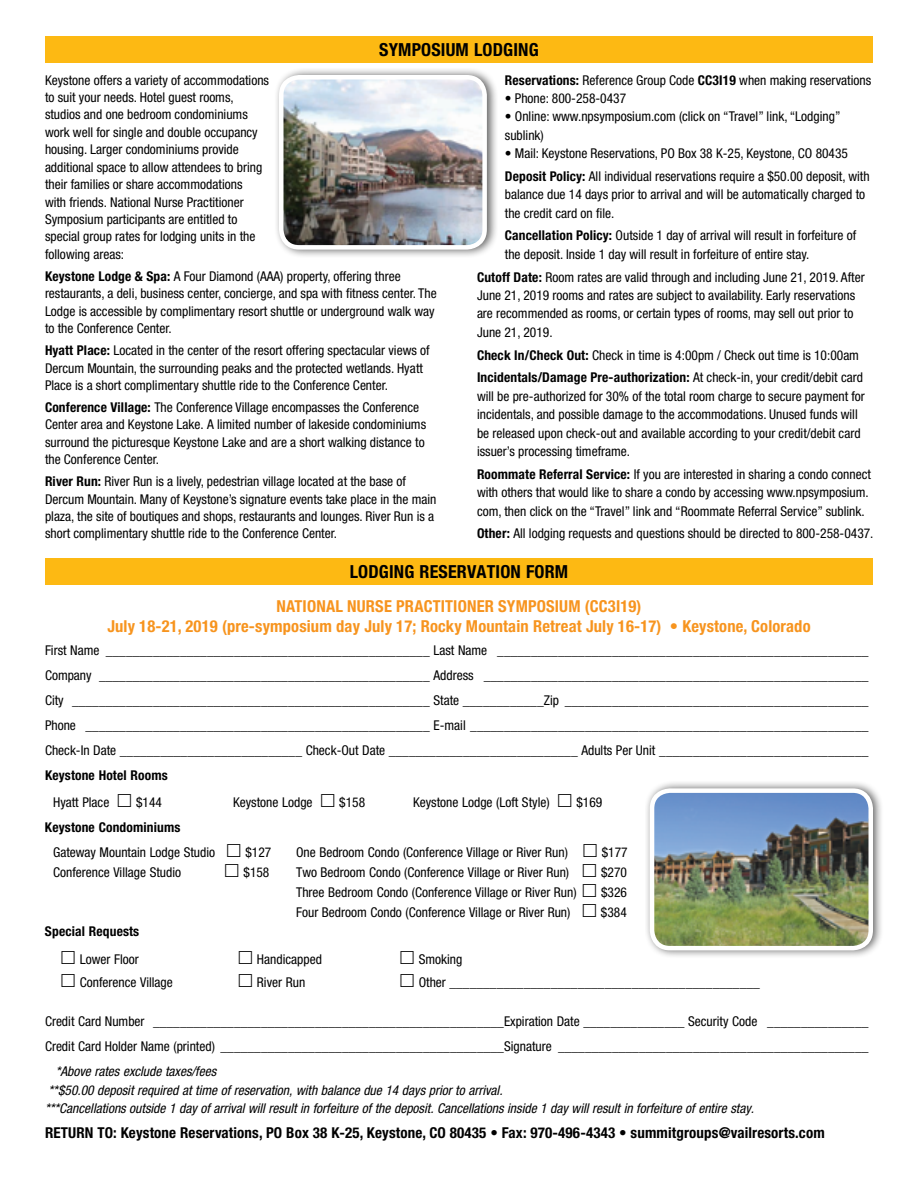
<style>
.page{position:relative;width:918px;height:1188px;background:#fff}
.page>*{position:absolute;margin:0;border:0;box-sizing:border-box;transform-origin:0 0}
.t1{font:700 condensed 18px "Helvetica Neue LT Std";letter-spacing:.01em;color:#000}
.t2{font:700 condensed 16.5px/20.4px "Helvetica Neue LT Std";letter-spacing:.01em;color:#f7941e;text-align:center}
.t3{font:700 condensed 15px "Helvetica Neue LT Std";letter-spacing:.01em;color:#000}
.t4{font:condensed 13.5px/17.4px "Helvetica Neue LT Std";color:#000}
.t5{font:italic condensed 13.5px/18.8px "Helvetica Neue LT Std";color:#000}
.t6{font:700 condensed 13.5px "Helvetica Neue LT Std";letter-spacing:.01em;color:#000}
.s1{font-weight:700}
</style>
<div class="page">
<div style="left:45px;top:558px;width:828px;height:27px;background:#fdb913"></div>
<div style="left:45px;top:36px;width:828px;height:27px;background:#fdb913"></div>
<div style="left:645px;top:780px;width:238px;height:179px;background:#000;opacity:.6"></div>
<img style="left:652px;top:791px;width:219px;height:157px">
<div style="left:650px;top:788px;width:223px;height:162px;border:4px solid #fff;border-radius:18px"></div>
<div style="left:274px;top:67px;width:224px;height:191px;background:#000;opacity:.6"></div>
<img style="left:281px;top:77px;width:204px;height:170px">
<div style="left:279px;top:75px;width:208px;height:175px;border:4px solid #fff;border-radius:18px"></div>
<h1 class="t1" style="left:379px;top:39px;width:161px">SYMPOSIUM LODGING</h1>
<p class="t4" style="left:45px;top:71px;width:226px">Keystone offers a variety of accommodations to suit your needs. Hotel guest rooms, studios and one bedroom condominiums work well for single and double occupancy housing. Larger condominiums provide additional space to allow attendees to bring their families or share accommodations<br>with friends. National Nurse Practitioner Symposium participants are entitled to special group rates for lodging units in the following areas:</p>
<p class="t4" style="left:45px;top:267px;width:393px"><span class="s1">Keystone Lodge &amp; Spa:</span> A Four Diamond (AAA) property, offering three restaurants, a deli, business center, concierge, and spa with fitness center. The Lodge is accessible by complimentary resort shuttle or underground walk way to the Conference Center.</p>
<p class="t4" style="left:45px;top:342px;width:386px"><span class="s1">Hyatt Place:</span> Located in the center of the resort offering spectacular views of<br>Dercum Mountain, the surrounding peaks and the protected wetlands. Hyatt<br>Place is a short complimentary shuttle ride to the Conference Center.</p>
<p class="t4" style="left:45px;top:398px;width:383px"><span class="s1">Conference Village:</span> The Conference Village encompasses the Conference Center area and Keystone Lake. A limited number of lakeside condominiums surround the picturesque Keystone Lake and are a short walking distance to the Conference Center.</p>
<p class="t4" style="left:45px;top:473px;width:393px"><span class="s1">River Run:</span> River Run is a lively, pedestrian village located at the base of Dercum Mountain. Many of Keystone’s signature events take place in the main plaza, the site of boutiques and shops, restaurants and lounges. River Run is a short complimentary shuttle ride to the Conference Center.</p>
<p class="t4" style="left:505px;top:71px;width:368px"><span class="s1">Reservations:</span> Reference Group Code <span class="s1">CC3I19</span> when making reservations</p>
<p class="t4" style="left:505px;top:89px;width:123px">• Phone: 800-258-0437</p>
<p class="t4" style="left:505px;top:107px;width:337px;line-height:18.3px">• Online: www.npsymposium.com (click on “Travel” link, “Lodging” sublink)</p>
<p class="t4" style="left:505px;top:142px;width:366px;line-height:22.8px">• Mail: Keystone Reservations, PO Box 38 K-25, Keystone, CO 80435<br><span class="s1">Deposit Policy:</span> All individual reservations require a $50.00 deposit, with</p>
<p class="t4" style="left:505px;top:185px;width:362px;line-height:18.3px">balance due 14 days prior to arrival and will be automatically charged to the credit card on file.</p>
<p class="t4" style="left:505px;top:226px;width:353px;line-height:18.3px"><span class="s1">Cancellation Policy:</span> Outside 1 day of arrival will result in forfeiture of the deposit. Inside 1 day will result in forfeiture of entire stay.</p>
<p class="t4" style="left:477px;top:268px;width:389px;line-height:18.3px"><span class="s1">Cutoff Date:</span> Room rates are valid through and including June 21, 2019. After June 21, 2019 rooms and rates are subject to availability. Early reservations are recommended as rooms, or certain types of rooms, may sell out prior to June 21, 2019.</p>
<p class="t4" style="left:477px;top:343px;width:388px;line-height:22.8px"><span class="s1">Check In/Check Out:</span> Check in time is 4:00pm / Check out time is 10:00am<br><span class="s1">Incidentals/Damage Pre-authorization:</span> At check-in, your credit/debit card</p>
<p class="t4" style="left:477px;top:387px;width:389px;line-height:18.3px">will be pre-authorized for 30% of the total room charge to secure payment for incidentals, and possible damage to the accommodations. Unused funds will be released upon check-out and available according to your credit/debit card issuer’s processing timeframe.</p>
<p class="t4" style="left:477px;top:465px;width:396px;line-height:18.3px"><span class="s1">Roommate Referral Service:</span> If you are interested in sharing a condo connect with others that would like to share a condo by accessing www.npsymposium. com, then click on the “Travel” link and “Roommate Referral Service” sublink.</p>
<p class="t4" style="left:477px;top:525px;width:398px"><span class="s1">Other:</span> All lodging requests and questions should be directed to 800-258-0437.</p>
<h1 class="t1" style="left:350px;top:561px;width:220px">LODGING RESERVATION FORM</h1>
<p class="t2" style="left:107px;top:596px;width:705px">NATIONAL NURSE PRACTITIONER SYMPOSIUM (CC3I19)<br>July 18-21, 2019 (pre-symposium day July 17; Rocky Mountain Retreat July 16-17) • Keystone, Colorado</p>
<p class="t4" style="left:45px;top:638px;width:825px;line-height:24.9px;text-align:justify">First Name ________________________________________________ Last Name _______________________________________________________ Company _________________________________________________ Address _________________________________________________________ City _____________________________________________________ State ____________Zip _____________________________________________ Phone ___________________________________________________ E-mail ___________________________________________________________ Check-In Date ___________________________ Check-Out Date ____________________________ Adults Per Unit _______________________________</p>
<p class="t6" style="left:45px;top:767px;width:124px">Keystone Hotel Rooms</p>
<p class="t4" style="left:53px;top:793px;width:58px">Hyatt Place</p>
<p class="t4" style="left:136px;top:793px;width:27px">$144</p>
<p class="t4" style="left:233px;top:793px;width:81px">Keystone Lodge</p>
<p class="t4" style="left:339px;top:793px;width:27px">$158</p>
<p class="t4" style="left:413px;top:793px;width:138px">Keystone Lodge (Loft Style)</p>
<p class="t4" style="left:576px;top:793px;width:27px">$169</p>
<p class="t6" style="left:45px;top:819px;width:137px">Keystone Condominiums</p>
<p class="t4" style="left:53px;top:844px;width:164px">Gateway Mountain Lodge Studio</p>
<p class="t4" style="left:246px;top:844px;width:27px">$127</p>
<p class="t4" style="left:296px;top:844px;width:273px">One Bedroom Condo (Conference Village or River Run)</p>
<p class="t4" style="left:602px;top:844px;width:27px">$177</p>
<p class="t4" style="left:53px;top:864px;width:130px">Conference Village Studio</p>
<p class="t4" style="left:244px;top:864px;width:27px">$158</p>
<p class="t4" style="left:296px;top:864px;width:275px">Two Bedroom Condo (Conference Village or River Run)</p>
<p class="t4" style="left:601px;top:864px;width:27px">$270</p>
<p class="t4" style="left:296px;top:884px;width:282px">Three Bedroom Condo (Conference Village or River Run)</p>
<p class="t4" style="left:601px;top:884px;width:27px">$326</p>
<p class="t4" style="left:296px;top:903px;width:276px">Four Bedroom Condo (Conference Village or River Run)</p>
<p class="t4" style="left:601px;top:903px;width:27px">$384</p>
<p class="t6" style="left:45px;top:923px;width:96px">Special Requests</p>
<p class="t4" style="left:80px;top:950px;width:61px">Lower Floor</p>
<p class="t4" style="left:257px;top:950px;width:66px">Handicapped</p>
<p class="t4" style="left:419px;top:950px;width:45px">Smoking</p>
<p class="t4" style="left:80px;top:973px;width:95px">Conference Village</p>
<p class="t4" style="left:257px;top:973px;width:50px">River Run</p>
<p class="t4" style="left:419px;top:973px;width:343px">Other ______________________________________________</p>
<p class="t4" style="left:45px;top:1009px;width:825px;line-height:24.9px">Credit Card Number ____________________________________________________Expiration Date _______________ Security Code _______________<br>Credit Card Holder Name (printed) __________________________________________Signature ______________________________________________</p>
<p class="t5" style="left:45px;top:1062px;width:711px;text-indent:11px">*Above rates exclude taxes/fees<br>**$50.00 deposit required at time of reservation, with balance due 14 days prior to arrival.<br>***Cancellations outside 1 day of arrival will result in forfeiture of the deposit. Cancellations inside 1 day will result in forfeiture of entire stay.</p>
<p class="t3" style="left:45px;top:1124px;width:781px">RETURN TO: Keystone Reservations, PO Box 38 K-25, Keystone, CO 80435 • Fax: 970-496-4343 • summitgroups@vailresorts.com</p>
</div>
